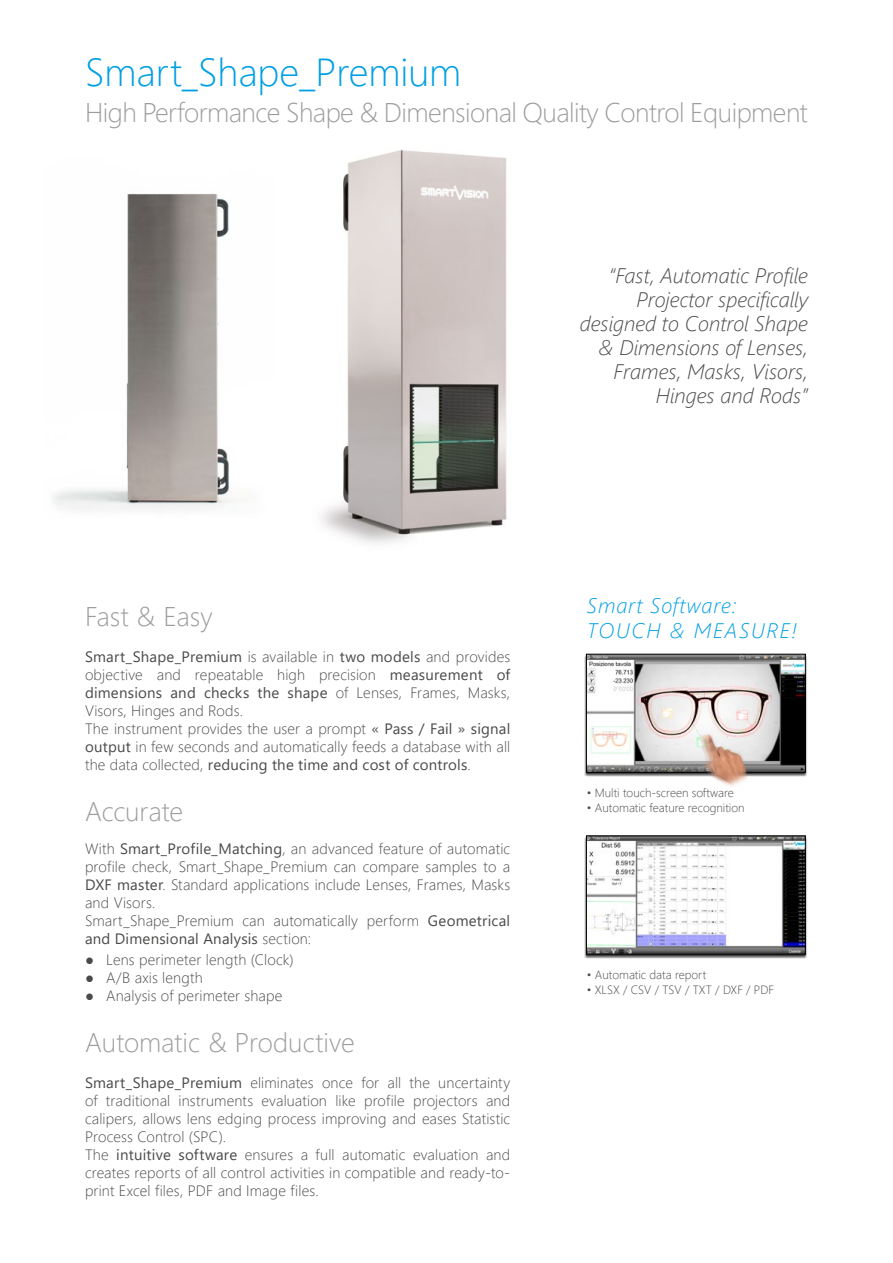
<style>
.page{position:relative;width:893px;height:1263px;background:#fff}
.page>*{position:absolute;margin:0;border:0;box-sizing:border-box;transform-origin:0 0}
.t1{font:300 39px "Segoe UI";color:#009fe3}
.t2{font:300 27px "Segoe UI";letter-spacing:-.02em;color:#9d9d9c}
.t3{font:300 27px "Segoe UI";color:#9d9d9c}
.t4{font:italic 300 21px/24px "Segoe UI";color:#4a4a49;text-align:right}
.t5{font:italic 300 21px/25.5px "Segoe UI";letter-spacing:.05em;color:#009fe3}
.t6{font:300 15px/18px "Segoe UI";letter-spacing:.01em;color:#4a4a49}
.t7{font:300 12px "Segoe UI";color:#4a4a49}
.s1{font-weight:400}
</style>
<div class="page">
<img style="left:55px;top:193px;width:181px;height:317px">
<img style="left:321px;top:149px;width:186px;height:395px">
<div style="left:584px;top:654px;width:223px;height:122px;background:#000;opacity:.75"></div>
<img style="left:588px;top:656px;width:215px;height:114px">
<div style="left:586px;top:654px;width:219px;height:118px;border:1px solid #000"></div>
<img style="left:678px;top:725px;width:85px;height:61px">
<div style="left:584px;top:836px;width:223px;height:122px;background:#000;opacity:.75"></div>
<img style="left:588px;top:838px;width:215px;height:114px">
<div style="left:586px;top:836px;width:219px;height:118px;border:1px solid #000"></div>
<h1 class="t1" style="left:85px;top:35px;width:378px">Smart_Shape_Premium</h1>
<h2 class="t2" style="left:85px;top:87px;width:724px">High Performance Shape &amp; Dimensional Quality Control Equipment</h2>
<h3 class="t4" style="left:580px;top:260px;width:230px">“Fast, Automatic Profile<br>Projector specifically designed to Control Shape &amp; Dimensions of Lenses,<br>Frames, Masks, Visors,<br>Hinges and Rods”</h3>
<h2 class="t2" style="left:85px;top:591px;width:129px">Fast &amp; Easy</h2>
<p class="t6" style="left:85px;top:646px;width:427px"><span class="s1">Smart_Shape_Premium</span> is available in <span class="s1">two models</span> and provides objective and repeatable high precision <span class="s1">measurement of dimensions and checks the shape</span> of Lenses, Frames, Masks, Visors, Hinges and Rods.<br>The instrument provides the user a prompt <span class="s1">« Pass / Fail » signal output</span> in few seconds and automatically feeds a database with all the data collected, <span class="s1">reducing the time and cost of controls</span>.</p>
<h2 class="t2" style="left:85px;top:786px;width:100px">Accurate</h2>
<p class="t6" style="left:85px;top:838px;width:427px">With <span class="s1">Smart_Profile_Matching</span>, an advanced feature of automatic profile check, Smart_Shape_Premium can compare samples to a <span class="s1">DXF master</span>. Standard applications include Lenses, Frames, Masks and Visors.<br>Smart_Shape_Premium can automatically perform <span class="s1">Geometrical and Dimensional Analysis</span> section:</p>
<p class="t6" style="left:85px;top:949px;width:210px">● Lens perimeter length (Clock)</p>
<p class="t6" style="left:85px;top:967px;width:119px">● A/B axis length</p>
<p class="t6" style="left:85px;top:985px;width:199px">● Analysis of perimeter shape</p>
<h2 class="t3" style="left:85px;top:1017px;width:271px">Automatic &amp; Productive</h2>
<p class="t6" style="left:85px;top:1072px;width:427px"><span class="s1">Smart_Shape_Premium</span> eliminates once for all the uncertainty of traditional instruments evaluation like profile projectors and calipers, allows lens edging process improving and eases Statistic Process Control (SPC).<br>The <span class="s1">intuitive software</span> ensures a full automatic evaluation and creates reports of all control activities in compatible and ready-to&shy;print Excel files, PDF and Image files.</p>
<h3 class="t5" style="left:587px;top:589px;width:212px">Smart Software:<br>TOUCH &amp; MEASURE!</h3>
<p class="t7" style="left:587px;top:781px;width:149px">• Multi touch-screen software</p>
<p class="t7" style="left:587px;top:796px;width:159px">• Automatic feature recognition</p>
<p class="t7" style="left:587px;top:963px;width:121px">• Automatic data report</p>
<p class="t7" style="left:587px;top:978px;width:189px">• XLSX / CSV / TSV / TXT / DXF / PDF</p>
</div>
